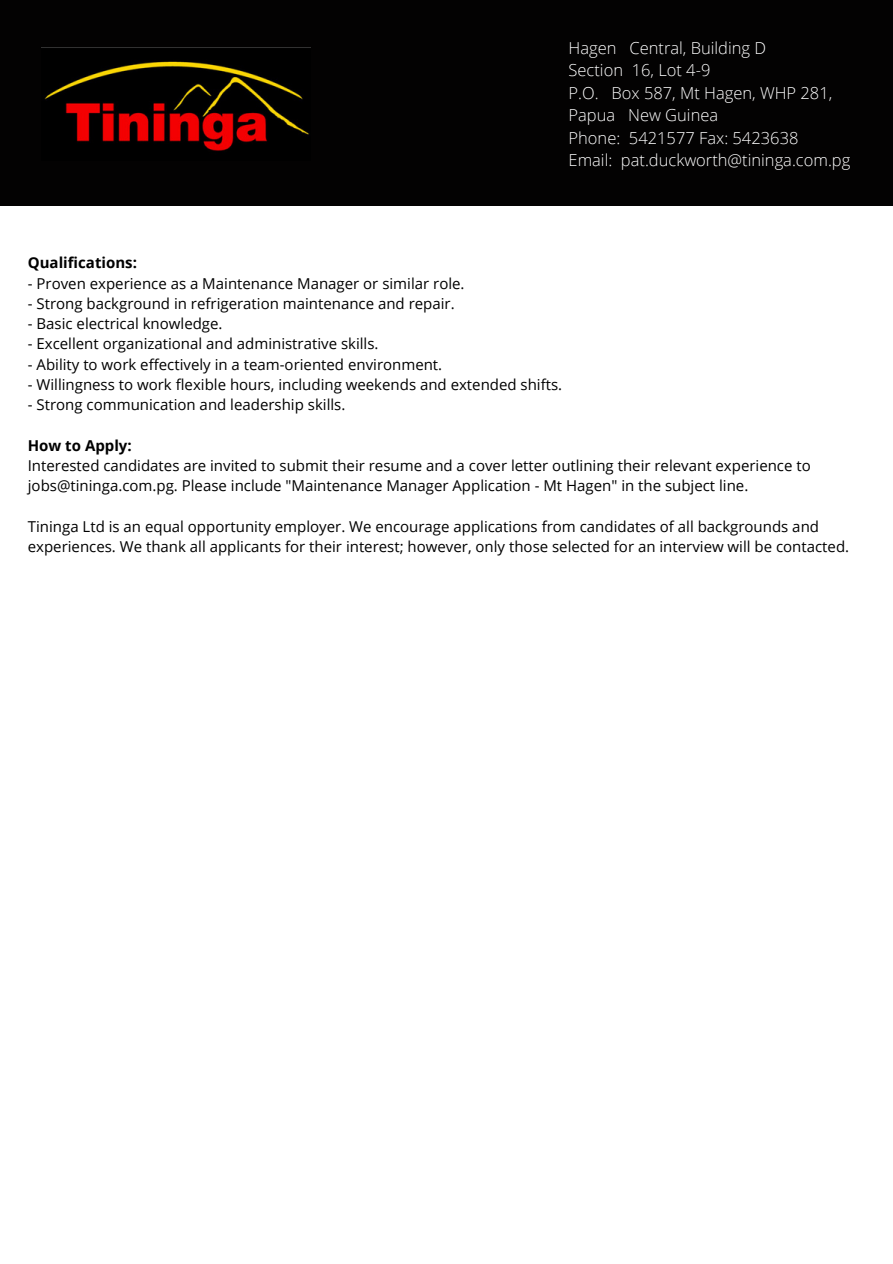
<style>
.page{position:relative;width:893px;height:1264px;background:#fff}
.page>*{position:absolute;margin:0;border:0;box-sizing:border-box;transform-origin:0 0}
.t1{font:300 16.5px "Open Sans";color:#fff}
.t2{font:15px/20.2px "Open Sans";color:#000}
.t3{font:700 15px "Open Sans";color:#000}
</style>
<div class="page">
<div style="left:0;top:0;width:892px;height:206px;background:#030202"></div>
<img style="left:45px;top:61px;width:264px;height:90px">
<p class="t1" style="left:568px;top:36px;width:199px">Hagen Central, Building D</p>
<p class="t1" style="left:568px;top:59px;width:143px">Section 16, Lot 4-9</p>
<p class="t1" style="left:568px;top:81px;width:265px">P.O. Box 587, Mt Hagen, WHP 281,</p>
<p class="t1" style="left:568px;top:104px;width:151px">Papua New Guinea</p>
<p class="t1" style="left:568px;top:126px;width:231px">Phone: 5421577 Fax: 5423638</p>
<p class="t1" style="left:568px;top:149px;width:283px">Email: pat.duckworth@tininga.com.pg</p>
<p class="t3" style="left:28px;top:252px;width:111px">Qualifications:</p>
<p class="t2" style="left:28px;top:272px;width:438px">- Proven experience as a Maintenance Manager or similar role.</p>
<p class="t2" style="left:28px;top:293px;width:428px">- Strong background in refrigeration maintenance and repair.</p>
<p class="t2" style="left:28px;top:313px;width:196px">- Basic electrical knowledge.</p>
<p class="t2" style="left:28px;top:333px;width:352px">- Excellent organizational and administrative skills.</p>
<p class="t2" style="left:28px;top:353px;width:416px">- Ability to work effectively in a team-oriented environment.</p>
<p class="t2" style="left:28px;top:374px;width:536px">- Willingness to work flexible hours, including weekends and extended shifts.</p>
<p class="t2" style="left:28px;top:394px;width:319px">- Strong communication and leadership skills.</p>
<p class="t3" style="left:28px;top:434px;width:105px">How to Apply:</p>
<p class="t2" style="left:28px;top:455px;width:784px">Interested candidates are invited to submit their resume and a cover letter outlining their relevant experience to jobs@tininga.com.pg. Please include "Maintenance Manager Application - Mt Hagen" in the subject line.</p>
<p class="t2" style="left:28px;top:515px;width:822px">Tininga Ltd is an equal opportunity employer. We encourage applications from candidates of all backgrounds and experiences. We thank all applicants for their interest; however, only those selected for an interview will be contacted.</p>
</div>
